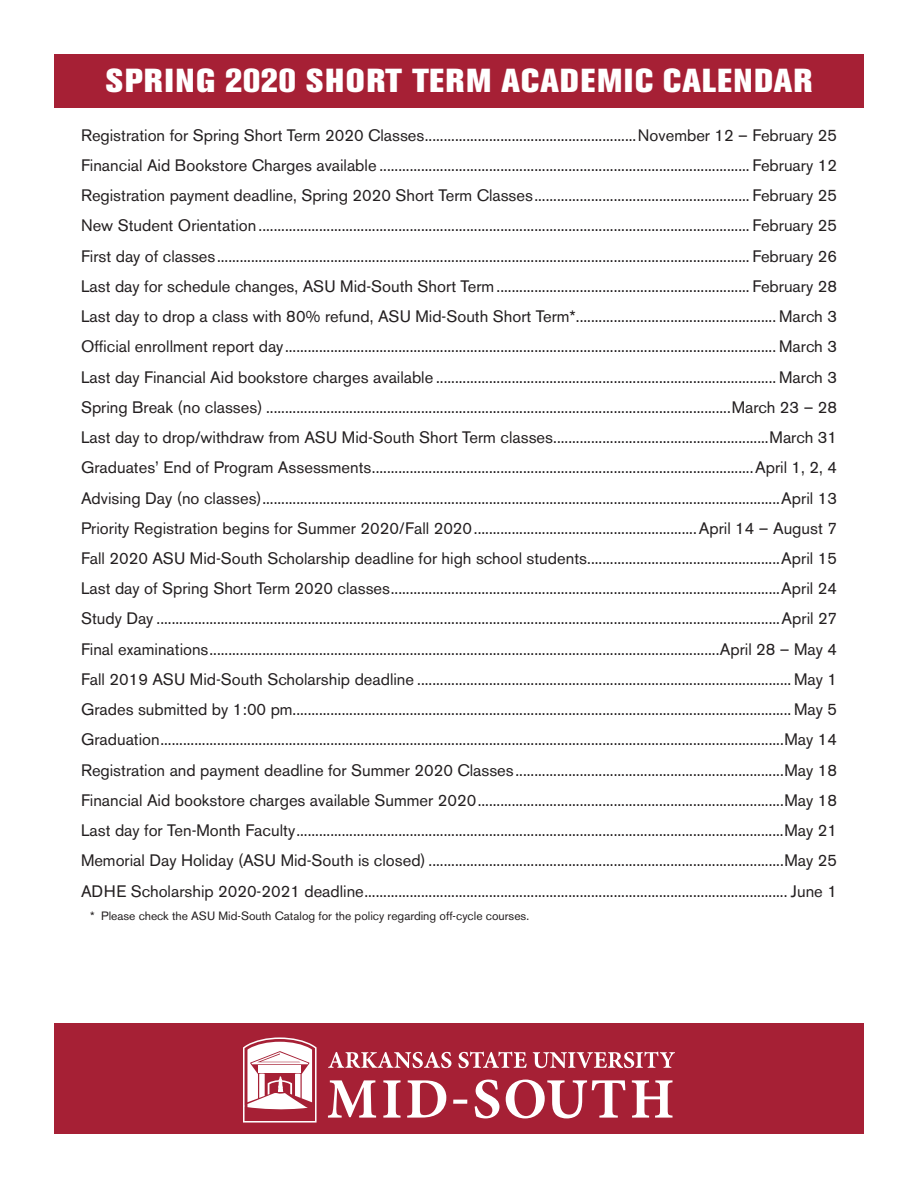
<style>
.page{position:relative;width:918px;height:1188px;background:#fff}
.page>*{position:absolute;margin:0;border:0;box-sizing:border-box;transform-origin:0 0}
.t1{font:800 33px "Akzidenz Grotesk BE";letter-spacing:.06em;color:#fff}
.t2{font:16.5px "Akzidenz Grotesk BE";color:#231f20}
.t3{font:12px "Akzidenz Grotesk BE";color:#231f20}
</style>
<div class="page">
<div style="left:54px;top:54px;width:810px;height:54px;background:#a62035"></div>
<div style="left:54px;top:1024px;width:810px;height:110px;background:#a62035"></div>
<svg style="left:328px;top:1052px;width:123px;height:16px"></svg>
<svg style="left:458px;top:1052px;width:69px;height:16px"></svg>
<svg style="left:533px;top:1052px;width:142px;height:16px"></svg>
<svg style="left:328px;top:1080px;width:48px;height:38px"></svg>
<svg style="left:383px;top:1080px;width:18px;height:38px"></svg>
<svg style="left:407px;top:1080px;width:39px;height:38px"></svg>
<svg style="left:453px;top:1100px;width:14px;height:4px"></svg>
<svg style="left:475px;top:1080px;width:24px;height:38px"></svg>
<svg style="left:632px;top:1080px;width:41px;height:38px"></svg>
<svg style="left:506px;top:1080px;width:119px;height:38px"></svg>
<svg style="left:243px;top:1037px;width:74px;height:86px"></svg>
<p class="t1" style="left:106px;top:62px;width:708px">SPRING 2020 SHORT TERM ACADEMIC CALENDAR</p>
<p class="t2" style="left:81px;top:125px;width:758px">Registration for Spring Short Term 2020 Classes........................................................November 12 – February 25</p>
<p class="t2" style="left:81px;top:155px;width:758px">Financial Aid Bookstore Charges available .................................................................................................. February 12</p>
<p class="t2" style="left:81px;top:186px;width:758px">Registration payment deadline, Spring 2020 Short Term Classes......................................................... February 25</p>
<p class="t2" style="left:81px;top:216px;width:758px">New Student Orientation .................................................................................................................................. February 25</p>
<p class="t2" style="left:81px;top:246px;width:758px">First day of classes............................................................................................................................................. February 26</p>
<p class="t2" style="left:81px;top:276px;width:758px">Last day for schedule changes, ASU Mid-South Short Term................................................................... February 28</p>
<p class="t2" style="left:81px;top:306px;width:758px">Last day to drop a class with 80% refund, ASU Mid-South Short Term*..................................................... March 3</p>
<p class="t2" style="left:81px;top:337px;width:758px">Official enrollment report day.................................................................................................................................. March 3</p>
<p class="t2" style="left:81px;top:367px;width:758px">Last day Financial Aid bookstore charges available .......................................................................................... March 3</p>
<p class="t2" style="left:81px;top:397px;width:758px">Spring Break (no classes) ...........................................................................................................................March 23 – 28</p>
<p class="t2" style="left:81px;top:427px;width:758px">Last day to drop/withdraw from ASU Mid-South Short Term classes.........................................................March 31</p>
<p class="t2" style="left:81px;top:458px;width:758px">Graduates’ End of Program Assessments.....................................................................................................April 1, 2, 4</p>
<p class="t2" style="left:81px;top:488px;width:758px">Advising Day (no classes).........................................................................................................................................April 13</p>
<p class="t2" style="left:81px;top:518px;width:758px">Priority Registration begins for Summer 2020/Fall 2020...........................................................April 14 – August 7</p>
<p class="t2" style="left:81px;top:548px;width:758px">Fall 2020 ASU Mid-South Scholarship deadline for high school students...................................................April 15</p>
<p class="t2" style="left:81px;top:579px;width:758px">Last day of Spring Short Term 2020 classes.......................................................................................................April 24</p>
<p class="t2" style="left:81px;top:609px;width:758px">Study Day .....................................................................................................................................................................April 27</p>
<p class="t2" style="left:81px;top:639px;width:758px">Final examinations.......................................................................................................................................April 28 – May 4</p>
<p class="t2" style="left:81px;top:669px;width:758px">Fall 2019 ASU Mid-South Scholarship deadline ................................................................................................... May 1</p>
<p class="t2" style="left:81px;top:700px;width:758px">Grades submitted by 1:00 pm.................................................................................................................................... May 5</p>
<p class="t2" style="left:81px;top:730px;width:758px">Graduation.....................................................................................................................................................................May 14</p>
<p class="t2" style="left:81px;top:760px;width:758px">Registration and payment deadline for Summer 2020 Classes.......................................................................May 18</p>
<p class="t2" style="left:81px;top:790px;width:758px">Financial Aid bookstore charges available Summer 2020.................................................................................May 18</p>
<p class="t2" style="left:81px;top:821px;width:758px">Last day for Ten-Month Faculty.................................................................................................................................May 21</p>
<p class="t2" style="left:81px;top:851px;width:758px">Memorial Day Holiday (ASU Mid-South is closed) ..............................................................................................May 25</p>
<p class="t2" style="left:81px;top:881px;width:758px">ADHE Scholarship 2020-2021 deadline................................................................................................................ June 1</p>
<p class="t3" style="left:90px;top:908px;width:441px">* Please check the ASU Mid-South Catalog for the policy regarding off-cycle courses.</p>
</div>
